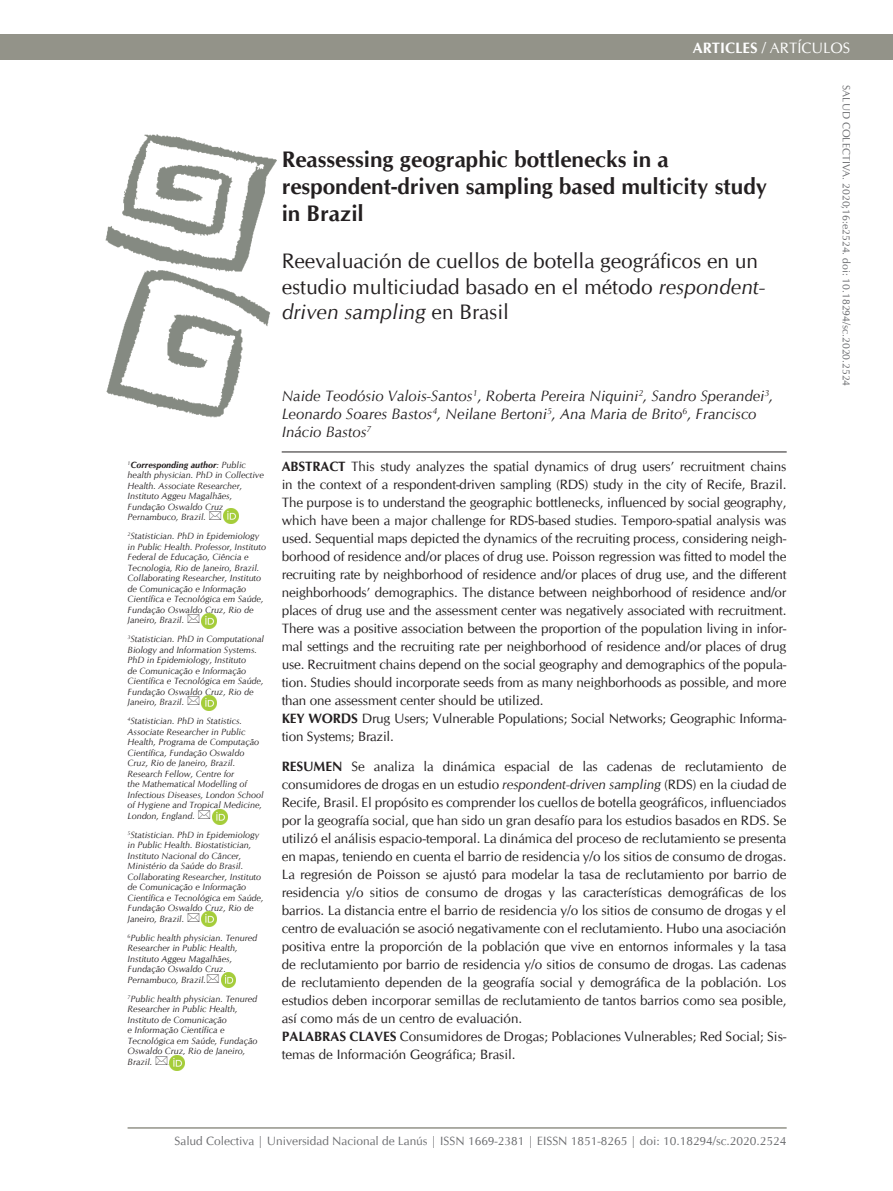
<style>
.page{position:relative;width:893px;height:1191px;background:#fff}
.page>*{position:absolute;margin:0;border:0;box-sizing:border-box;transform-origin:0 0}
.t1{font:700 22.5px/27px "CG Omega";color:#231f20}
.t2{font:21px/25.2px "CG Omega";color:#231f20}
.t3{font:italic 15px/18px "CG Omega";color:#231f20}
.t4{font:15px "CG Omega";color:#fff}
.t5{font:13.5px/18px "CG Omega";letter-spacing:-.005em;color:#231f20}
.t6{font:12px "CG Omega";color:#6c6d70}
.t7{font:10.5px "CG Omega";color:#6c6d70}
.t8{font:italic 9px/10.5px "CG Omega";color:#231f20}
.s1{font-weight:700}
.s2{font-style:italic}
</style>
<div class="page">
<div style="left:0;top:34px;width:893px;height:26px;background:#939389"></div>
<img style="left:105px;top:134px;width:172px;height:284px">
<hr style="left:128px;top:1127px;width:659px;height:1px;background:#939389">
<hr style="left:282px;top:452px;width:505px;height:1px;background:#231f20">
<img style="left:223px;top:508px;width:15px;height:15px">
<img style="left:201px;top:613px;width:15px;height:15px">
<img style="left:201px;top:695px;width:15px;height:15px">
<img style="left:213px;top:809px;width:14px;height:15px">
<img style="left:201px;top:911px;width:15px;height:15px">
<img style="left:221px;top:972px;width:15px;height:15px">
<img style="left:170px;top:1055px;width:15px;height:15px">
<p class="t4" style="left:693px;top:39px;width:159px"><span class="s1">Articles</span> / Artículos</p>
<p class="t7" style="left:852px;top:85px;width:303px;rotate:90deg">SALU D COLECTIVA. 2020;16:e2524. doi: 10.18294/sc.2020.2524</p>
<h1 class="t1" style="left:282px;top:145px;width:487px">Reassessing geographic bottlenecks in a respondent-driven sampling based multicity study in Brazil</h1>
<h2 class="t2" style="left:282px;top:249px;width:485px">Reevaluación de cuellos de botella geográficos en un estudio multiciudad basado en el método <span class="s2">respondent&shy;driven sampling</span> en Brasil</h2>
<p class="t8" style="left:128px;top:459px;width:138px"><sup>1</sup><span class="s1">Corresponding author</span>: Public health physician. PhD in Collective<br>Health. Associate Researcher,<br>Instituto Aggeu Magalhães,<br>Fundação Oswaldo Cruz,<br>Pernambuco, Brazil.</p>
<p class="t8" style="left:128px;top:531px;width:140px"><sup>2</sup>Statistician. PhD in Epidemiology in Public Health. Professor, Instituto<br>Federal de Educação, Ciência e<br>Tecnologia, Rio de Janeiro, Brazil.<br>Collaborating Researcher, Instituto de Comunicação e Informação<br>Científica e Tecnológica em Saúde,<br>Fundação Oswaldo Cruz, Rio de<br>Janeiro, Brazil.</p>
<p class="t8" style="left:128px;top:634px;width:138px"><sup>3</sup>Statistician. PhD in Computational<br>Biology and Information Systems.<br>PhD in Epidemiology, Instituto<br>de Comunicação e Informação<br>Científica e Tecnológica em Saúde,<br>Fundação Oswaldo Cruz, Rio de<br>Janeiro, Brazil.</p>
<p class="t8" style="left:128px;top:716px;width:138px"><sup>4</sup>Statistician. PhD in Statistics.<br>Associate Researcher in Public<br>Health, Programa de Computação<br>Científica, Fundação Oswaldo<br>Cruz, Rio de Janeiro, Brazil.<br>Research Fellow, Centre for<br>the Mathematical Modelling of<br>Infectious Diseases, London School of Hygiene and Tropical Medicine,<br>London, England.</p>
<p class="t8" style="left:128px;top:829px;width:138px"><sup>5</sup>Statistician. PhD in Epidemiology in Public Health. Biostatistician,<br>Instituto Nacional do Câncer,<br>Ministério da Saúde do Brasil.<br>Collaborating Researcher, Instituto de Comunicação e Informação<br>Científica e Tecnológica em Saúde,<br>Fundação Oswaldo Cruz, Rio de<br>Janeiro, Brazil.</p>
<p class="t8" style="left:128px;top:932px;width:131px"><sup>6</sup>Public health physician. Tenured<br>Researcher in Public Health,<br>Instituto Aggeu Magalhães,<br>Fundação Oswaldo Cruz,<br>Pernambuco, Brazil.</p>
<p class="t8" style="left:128px;top:993px;width:131px"><sup>7</sup>Public health physician. Tenured<br>Researcher in Public Health,<br>Instituto de Comunicação<br>e Informação Científica e<br>Tecnológica em Saúde, Fundação<br>Oswaldo Cruz, Rio de Janeiro,<br>Brazil.</p>
<p class="t3" style="left:282px;top:387px;width:493px">Naide Teodósio Valois-Santos<sup>1</sup>, Roberta Pereira Niquini<sup>2</sup>, Sandro Sperandei<sup>3</sup>,<br>Leonardo Soares Bastos<sup>4</sup>, Neilane Bertoni<sup>5</sup>, Ana Maria de Brito<sup>6</sup>, Francisco<br>Inácio Bastos<sup>7</sup></p>
<p class="t5" style="left:282px;top:457px;width:506px"><span class="s1">ABSTRACT</span> This study analyzes the spatial dynamics of drug users’ recruitment chains in the context of a respondent-driven sampling (RDS) study in the city of Recife, Brazil.<br>The purpose is to understand the geographic bottlenecks, influenced by social geography, which have been a major challenge for RDS-based studies. Temporo-spatial analysis was used. Sequential maps depicted the dynamics of the recruiting process, considering neigh&shy;borhood of residence and/or places of drug use. Poisson regression was fitted to model the recruiting rate by neighborhood of residence and/or places of drug use, and the different neighborhoods’ demographics. The distance between neighborhood of residence and/or places of drug use and the assessment center was negatively associated with recruitment.<br>There was a positive association between the proportion of the population living in infor&shy;mal settings and the recruiting rate per neighborhood of residence and/or places of drug use. Recruitment chains depend on the social geography and demographics of the popula&shy;tion. Studies should incorporate seeds from as many neighborhoods as possible, and more than one assessment center should be utilized.<br><span class="s1">KEY WORDS</span> Drug Users; Vulnerable Populations; Social Networks; Geographic Informa&shy;tion Systems; Brazil.</p>
<p class="t5" style="left:282px;top:758px;width:506px"><span class="s1">RESUMEN</span> Se analiza la dinámica espacial de las cadenas de reclutamiento de consumidores de drogas en un estudio <span class="s2">respondent-driven sampling</span> (RDS) en la ciudad de Recife, Brasil. El propósito es comprender los cuellos de botella geográficos, influenciados por la geografía social, que han sido un gran desafío para los estudios basados en RDS. Se utilizó el análisis espacio-temporal. La dinámica del proceso de reclutamiento se presenta en mapas, teniendo en cuenta el barrio de residencia y/o los sitios de consumo de drogas.<br>La regresión de Poisson se ajustó para modelar la tasa de reclutamiento por barrio de residencia y/o sitios de consumo de drogas y las características demográficas de los barrios. La distancia entre el barrio de residencia y/o los sitios de consumo de drogas y el centro de evaluación se asoció negativamente con el reclutamiento. Hubo una asociación positiva entre la proporción de la población que vive en entornos informales y la tasa de reclutamiento por barrio de residencia y/o sitios de consumo de drogas. Las cadenas de reclutamiento dependen de la geografía social y demográfica de la población. Los estudios deben incorporar semillas de reclutamiento de tantos barrios como sea posible, así como más de un centro de evaluación.<br><span class="s1">PALABRAS CLAVES</span> Consumidores de Drogas; Poblaciones Vulnerables; Red Social; Sis&shy;temas de Información Geográfica; Brasil.</p>
<p class="t6" style="left:175px;top:1133px;width:613px">Salud Colectiva | U niversidad Nacional de Lanús | ISS N 1669-2381 | EISS N 1851-8265 | doi: 10.18294/sc.2020.2524</p>
</div>
